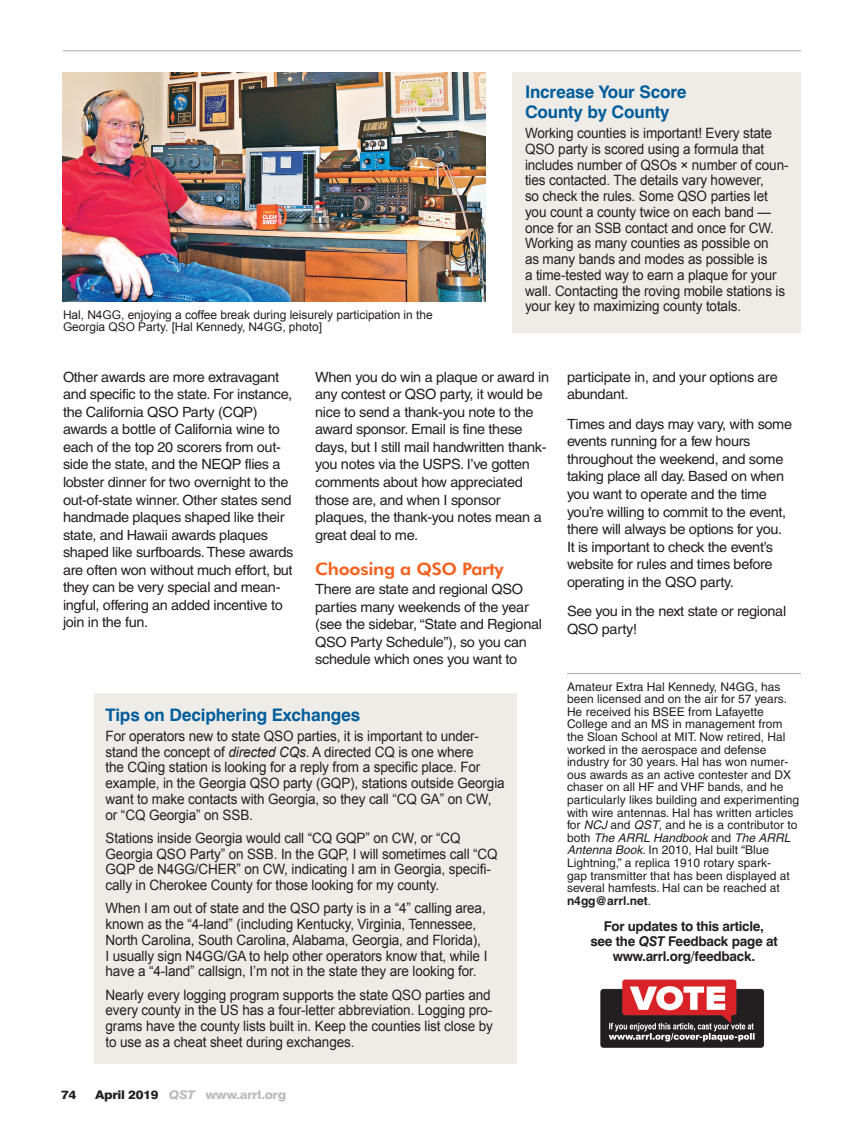
<style>
.page{position:relative;width:864px;height:1134px;background:#fff}
.page>*{position:absolute;margin:0;border:0;box-sizing:border-box;transform-origin:0 0}
.Sidebar_title{font:700 17.25px/19.5px "Swiss 721 BT";letter-spacing:-.01em;color:#005d9c}
.Subhead_1{font:800 17.25px "Futura BT";letter-spacing:-.015em;color:#f26221;scale:1.05 1}
.Sidebar{font:14.25px/15.8px "Arial";letter-spacing:-.01em;color:#231f20;scale:.95 1}
.Body_Text{font:14.1px/17.5px "Helvetica";letter-spacing:-.025em;color:#231f20}
.t1{font:700 13.5px/15px "Swiss 721 BT";letter-spacing:-.02em;color:#231f20;text-align:center}
.Author_s_Bio{font:12px/12.6px "Helvetica";color:#231f20}
.t2{font:12px/12.3px "Arial";letter-spacing:-.005em;color:#231f20}
.t3{font:800 12px "Swiss 721 BT";letter-spacing:-.025em;color:#bcbdc0;scale:1.1 1}
.t4{font:800 12px "Swiss 721 BT";color:#231f20;scale:1.1 1}
.s1{font-style:italic}
.s2{color:#231f20}
.s3{font-weight:700}
</style>
<div class="page">
<hr style="left:63px;top:50px;width:738px;height:1px;background:#a8a9ad">
<div style="left:512px;top:72px;width:289px;height:261px;background:#efece7"></div>
<div style="left:94px;top:693px;width:423px;height:371px;background:#efece7"></div>
<hr style="left:567px;top:673px;width:234px;height:1px;background:#a8a9ad">
<img style="left:600px;top:979px;width:165px;height:69px">
<img style="left:63px;top:73px;width:423px;height:229px">
<p class="t2" style="left:63px;top:309px;width:371px">Hal, N4GG, enjoying a coffee break during leisurely participation in the<br>Georgia QSO Party. [Hal Kennedy, N4GG, photo]</p>
<p class="Sidebar_title" style="left:525px;top:82px;width:163px">Increase Your Score<br>County by County</p>
<p class="Sidebar" style="left:525px;top:125px;width:279px">Working counties is important! Every state QSO party is scored using a formula that includes number of QSOs × number of coun&shy;ties contacted. The details vary however,<br>so check the rules. Some QSO parties let you count a county twice on each band — once for an SSB contact and once for CW.<br>Working as many counties as possible on<br>as many bands and modes as possible is<br>a time-tested way to earn a plaque for your wall. Contacting the roving mobile stations is your key to maximizing county totals.</p>
<p class="Body_Text" style="left:63px;top:368px;width:232px">Other awards are more extravagant and specific to the state. For instance, the California QSO Party (CQP) awards a bottle of California wine to each of the top 20 scorers from out&shy;side the state, and the NEQP flies a lobster dinner for two overnight to the out-of-state winner. Other states send handmade plaques shaped like their state, and Hawaii awards plaques shaped like surfboards. These awards are often won without much effort, but they can be very special and mean&shy;ingful, offering an added incentive to join in the fun.</p>
<p class="Body_Text" style="left:315px;top:368px;width:236px">When you do win a plaque or award in any contest or QSO party, it would be nice to send a thank-you note to the award sponsor. Email is fine these days, but I still mail handwritten thank&shy;you notes via the USPS. I’ve gotten comments about how appreciated those are, and when I sponsor plaques, the thank-you notes mean a great deal to me.</p>
<p class="Subhead_1" style="left:315px;top:558px;width:181px">Choosing a QSO Party</p>
<p class="Body_Text" style="left:315px;top:580px;width:228px">There are state and regional QSO parties many weekends of the year (see the sidebar, “State and Regional QSO Party Schedule”), so you can schedule which ones you want to</p>
<p class="Sidebar_title" style="left:106px;top:704px;width:256px">Tips on Deciphering Exchanges</p>
<p class="Sidebar" style="left:106px;top:728px;width:422px">For operators new to state QSO parties, it is important to under&shy;stand the concept of <span class="s1">directed CQs</span>. A directed CQ is one where<br>the CQing station is looking for a reply from a specific place. For example, in the Georgia QSO party (GQP), stations outside Georgia want to make contacts with Georgia, so they call “CQ GA” on CW, or “CQ Georgia” on SSB.</p>
<p class="Sidebar" style="left:106px;top:830px;width:414px">Stations inside Georgia would call “CQ GQP” on CW, or “CQ Georgia QSO Party” on SSB. In the GQP, I will sometimes call “CQ GQP de N4GG/CHER” on CW, indicating I am in Georgia, specifi&shy;cally in Cherokee County for those looking for my county.</p>
<p class="Sidebar" style="left:106px;top:901px;width:403px">When I am out of state and the QSO party is in a “4” calling area, known as the “4-land” (including Kentucky, Virginia, Tennessee, North Carolina, South Carolina, Alabama, Georgia, and Florida), I usually sign N4GG/GA to help other operators know that, while I have a “4-land” callsign, I’m not in the state they are looking for.</p>
<p class="Sidebar" style="left:106px;top:987px;width:409px">Nearly every logging program supports the state QSO parties and every county in the US has a four-letter abbreviation. Logging pro&shy;grams have the county lists built in. Keep the counties list close by to use as a cheat sheet during exchanges.</p>
<p class="t4" style="left:61px;top:1087px;width:15px">74</p>
<p class="t3" style="left:95px;top:1087px;width:175px"><span class="s2">April 2019</span> <span class="s1">QST</span> www.arrl.org</p>
<p class="Body_Text" style="left:567px;top:368px;width:212px">participate in, and your options are abundant.</p>
<p class="Body_Text" style="left:567px;top:415px;width:227px">Times and days may vary, with some events running for a few hours throughout the weekend, and some taking place all day. Based on when you want to operate and the time you’re willing to commit to the event, there will always be options for you.<br>It is important to check the event’s website for rules and times before operating in the QSO party.</p>
<p class="Body_Text" style="left:567px;top:603px;width:221px">See you in the next state or regional<br>QSO party!</p>
<p class="Author_s_Bio" style="left:567px;top:680px;width:234px">Amateur Extra Hal Kennedy, N4GG, has been licensed and on the air for 57 years.<br>He received his BSEE from Lafayette College and an MS in management from the Sloan School at MIT. Now retired, Hal worked in the aerospace and defense industry for 30 years. Hal has won numer&shy;ous awards as an active contester and DX chaser on all HF and VHF bands, and he particularly likes building and experimenting with wire antennas. Hal has written articles for <span class="s1">NCJ</span> and <span class="s1">QST</span>, and he is a contributor to both <span class="s1">The ARRL Handbook</span> and <span class="s1">The ARRL Antenna Book</span>. In 2010, Hal built “Blue Lightning,” a replica 1910 rotary spark-<br>gap transmitter that has been displayed at several hamfests. Hal can be reached at <span class="s3">n4gg@arrl.net</span>.</p>
<p class="t1" style="left:590px;top:918px;width:189px">For updates to this article,<br>see the <span class="s1">QST</span> Feedback page at www.arrl.org/feedback.</p>
</div>
